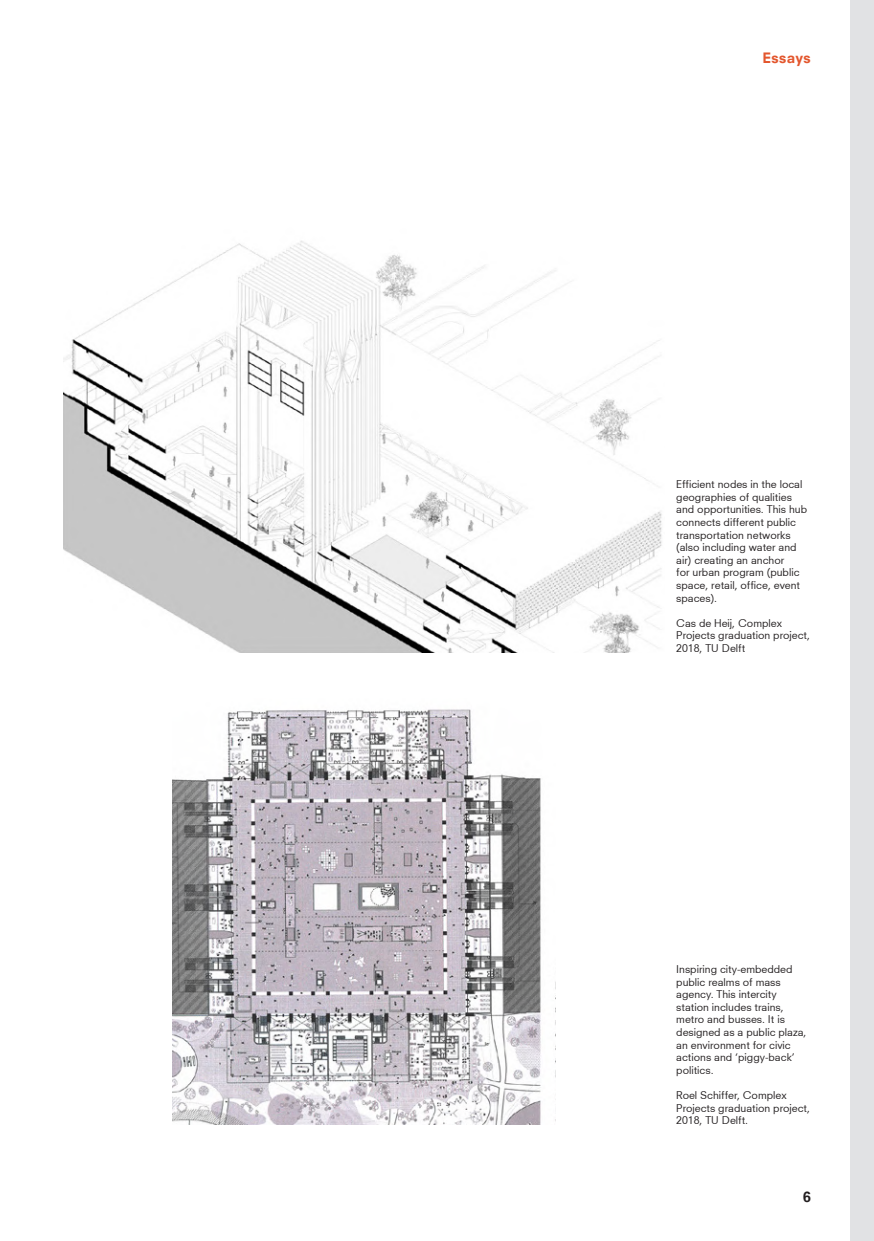
<style>
.page{position:relative;width:874px;height:1241px;background:#fff}
.page>*{position:absolute;margin:0;border:0;box-sizing:border-box;transform-origin:0 0}
.t1{font:800 14px "Neuzeit SLT";color:#e3562d}
.t2{font:14px "Neuzeit S Heavy";color:#231f20}
.t3{font:10.5px/12.6px "Neuzeit S";color:#231f20}
</style>
<div class="page">
<div style="left:849px;top:0;width:24px;height:1240px;background:#e1e2e4"></div>
<img style="left:173px;top:709px;width:368px;height:415px">
<img style="left:64px;top:240px;width:598px;height:412px">
<h1 class="t1" style="left:762px;top:49px;width:50px">Essays</h1>
<p class="t3" style="left:676px;top:478px;width:132px">Efficient nodes in the local geographies of qualities and opportunities. This hub connects different public transportation networks (also including water and air) creating an anchor<br>for urban program (public space, retail, office, event spaces).</p>
<p class="t3" style="left:676px;top:616px;width:135px">Cas de Heij, Complex<br>Projects graduation project,<br>2018, TU Delft</p>
<p class="t3" style="left:676px;top:962px;width:132px">Inspiring city-embedded public realms of mass agency. This intercity station includes trains, metro and busses. It is designed as a public plaza, an environment for civic actions and ‘piggy-back’ politics.</p>
<p class="t3" style="left:676px;top:1088px;width:135px">Roel Schiffer, Complex<br>Projects graduation project,<br>2018, TU Delft.</p>
<h1 class="t2" style="left:802px;top:1187px;width:9px">6</h1>
</div>
